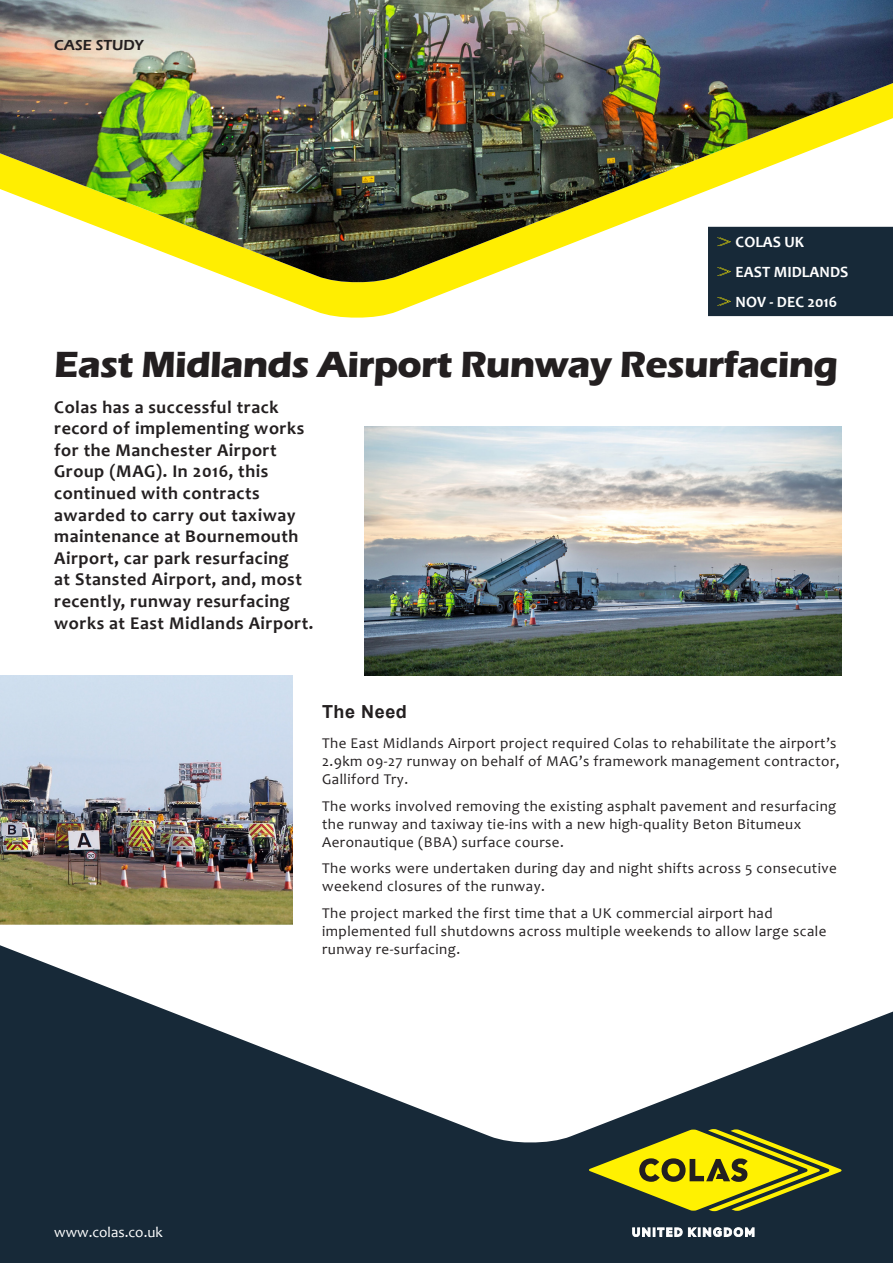
<style>
.page{position:relative;width:893px;height:1263px;background:#fff}
.page>*{position:absolute;margin:0;border:0;box-sizing:border-box;transform-origin:0 0}
.t1{font:700 37.5px "Eras ITC";letter-spacing:-.02em;color:#231f20}
.Intro_text_body{font:700 18px/21.6px "Candara";letter-spacing:.03em;color:#231f20}
.Subtitle_-_span{font:700 18px "Arial";letter-spacing:.03em;color:#231f20}
.Table_text{font:700 15.75px "Candara";color:#fff}
.Text_body{font:15px/18px "Candara";letter-spacing:.03em;color:#231f20}
.t2{font:15px "Candara";color:#fff}
.t3{font:600 15px "Eras ITC";color:#231f20}
</style>
<div class="page">
<svg style="left:0;top:945px;width:893px;height:318px;fill:#172938"></svg>
<svg style="left:240px;top:282px;width:653px;height:36px"></svg>
<img style="left:0;top:0;width:893px;height:282px">
<svg style="left:589px;top:1129px;width:252px;height:82px"></svg>
<svg style="left:632px;top:1227px;width:122px;height:9px"></svg>
<div style="left:708px;top:227px;width:185px;height:89px;background:#172938"></div>
<img style="left:364px;top:426px;width:477px;height:249px">
<img style="left:0;top:676px;width:292px;height:249px">
<p class="t3" style="left:54px;top:37px;width:91px">CASE STUDY</p>
<p class="Table_text" style="left:736px;top:232px;width:70px">COLAS UK</p>
<p class="Table_text" style="left:736px;top:262px;width:114px">EAST MIDLANDS</p>
<p class="Table_text" style="left:736px;top:292px;width:103px">NOV - DEC 2016</p>
<p class="t1" style="left:54px;top:343px;width:785px">East Midlands Airport Runway Resurfacing</p>
<p class="Intro_text_body" style="left:54px;top:396px;width:261px">Colas has a successful track record of implementing works for the Manchester Airport<br>Group (MAG). In 2016, this continued with contracts awarded to carry out taxiway maintenance at Bournemouth<br>Airport, car park resurfacing<br>at Stansted Airport, and, most recently, runway resurfacing works at East Midlands Airport.</p>
<p class="Subtitle_-_span" style="left:322px;top:699px;width:86px">The Need</p>
<p class="Text_body" style="left:322px;top:734px;width:519px">The East Midlands Airport project required Colas to rehabilitate the airport’s<br>2.9km 09-27 runway on behalf of MAG’s framework management contractor,<br>Galliford Try.</p>
<p class="Text_body" style="left:322px;top:797px;width:516px">The works involved removing the existing asphalt pavement and resurfacing the runway and taxiway tie-ins with a new high-quality Beton Bitumeux<br>Aeronautique (BBA) surface course.</p>
<p class="Text_body" style="left:322px;top:859px;width:516px">The works were undertaken during day and night shifts across 5 consecutive weekend closures of the runway.</p>
<p class="Text_body" style="left:322px;top:904px;width:506px">The project marked the first time that a UK commercial airport had implemented full shutdowns across multiple weekends to allow large scale runway re-surfacing.</p>
<p class="t2" style="left:54px;top:1222px;width:110px">www.colas.co.uk</p>
</div>
